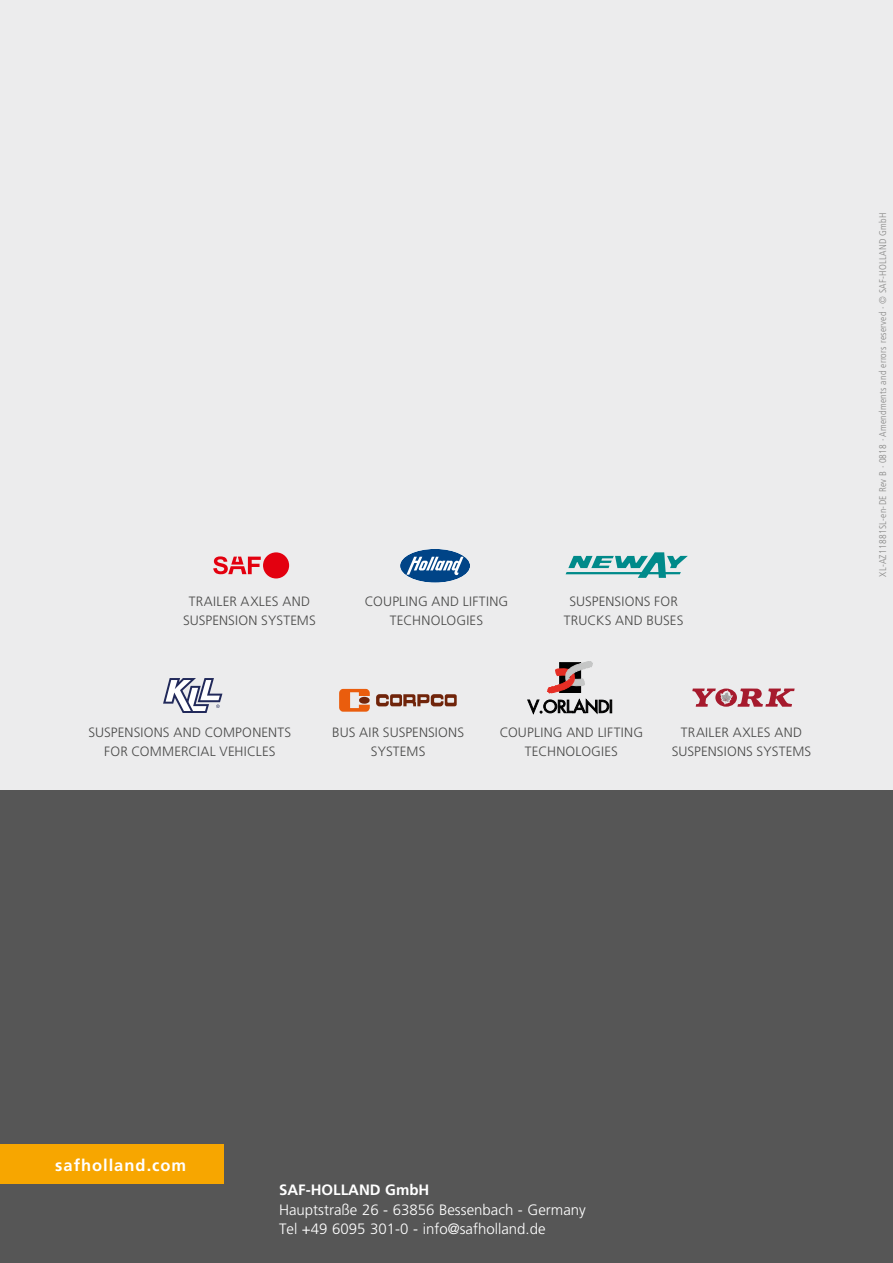
<style>
.page{position:relative;width:893px;height:1263px;background:#ececed}
.page>*{position:absolute;margin:0;border:0;box-sizing:border-box;transform-origin:0 0}
.t1{font:700 16.5px "Frutiger";letter-spacing:.06em;color:#fff}
.t2{font:300 15px/19.5px "Frutiger";color:#fff}
.t3{font:700 15px "Frutiger";color:#fff}
.t4{font:300 13.5px/18.8px "Frutiger";letter-spacing:.015em;color:#494948;text-align:center}
.t5{font:300 condensed 9.75px "Frutiger";letter-spacing:.025em;color:#878786}
</style>
<div class="page">
<div style="left:0;top:791px;width:893px;height:472px;background:#565656"></div>
<div style="left:0;top:1144px;width:223px;height:40px;background:#f7a600"></div>
<div style="left:263px;top:552px;width:26px;height:26px;background:#e3000f;border-radius:50%"></div>
<svg style="left:213px;top:556px;width:48px;height:18px"></svg>
<svg style="left:400px;top:549px;width:70px;height:34px"></svg>
<svg style="left:566px;top:552px;width:122px;height:26px"></svg>
<svg style="left:163px;top:678px;width:59px;height:35px"></svg>
<svg style="left:376px;top:694px;width:81px;height:12px"></svg>
<svg style="left:339px;top:689px;width:31px;height:23px"></svg>
<svg style="left:692px;top:688px;width:103px;height:19px"></svg>
<svg style="left:528px;top:661px;width:84px;height:53px"></svg>
<p class="t4" style="left:183px;top:592px;width:134px">TRAILER AXLES AND<br>SUSPENSION SYSTEMS</p>
<p class="t4" style="left:365px;top:592px;width:145px">COUPLING AND LIFTING<br>TECHNOLOGIES</p>
<p class="t4" style="left:564px;top:592px;width:121px">SUSPENSIONS FOR<br>TRUCKS AND BUSES</p>
<p class="t4" style="left:89px;top:723px;width:204px">SUSPENSIONS AND COMPONENTS<br>FOR COMMERCIAL VEHICLES</p>
<p class="t4" style="left:332px;top:723px;width:133px">BUS AIR SUSPENSIONS<br>SYSTEMS</p>
<p class="t4" style="left:500px;top:723px;width:145px">COUPLING AND LIFTING<br>TECHNOLOGIES</p>
<p class="t4" style="left:672px;top:723px;width:141px">TRAILER AXLES AND<br>SUSPENSIONS SYSTEMS</p>
<p class="t5" style="left:877px;top:577px;width:365px;rotate:-90deg">XL-AZ11881SL-en-DE Rev B · 0818 · Amendments and errors reserved · © SAF-HOLLAND GmbH</p>
<p class="t1" style="left:55px;top:1155px;width:133px">safholland.com</p>
<p class="t3" style="left:279px;top:1181px;width:152px">SAF-HOLLAND GmbH</p>
<p class="t2" style="left:279px;top:1200px;width:308px">Hauptstraße 26 - 63856 Bessenbach - Germany<br>Tel +49 6095 301-0 - info@safholland.de</p>
</div>
